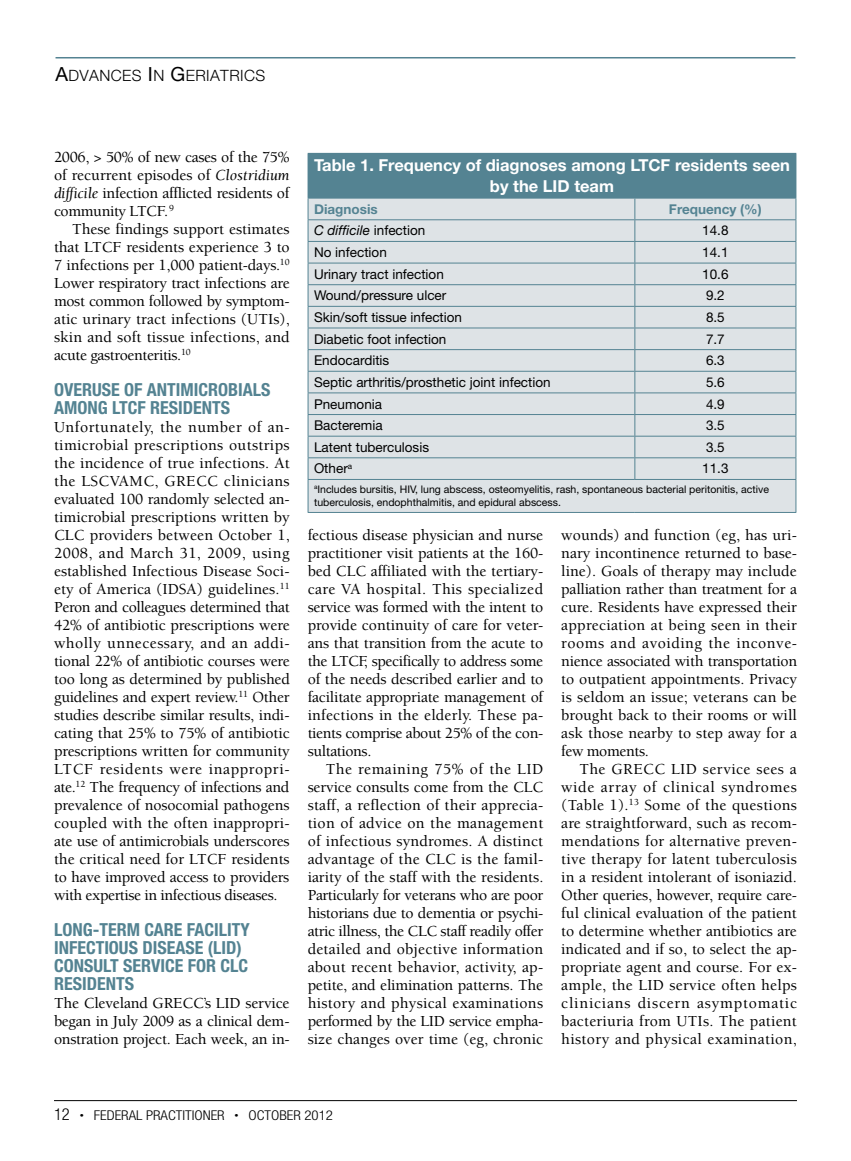
<style>
.page{position:relative;width:851px;height:1161px;background:#fff}
.page>*{position:absolute;margin:0;border:0;box-sizing:border-box;transform-origin:0 0}
.t1{font:700 condensed 18px/18px "Helvetica Neue LT Std";color:#548392}
.thd{font:700 16.5px/21px "Helvetica Neue LT Std";color:#fff;text-align:center}
.t1-2{font:500 15.75px/18px "Berkeley Std";letter-spacing:-.015em;color:#000;text-align:justify}
.t2{font:500 15.75px/18px "Berkeley Std";letter-spacing:-.02em;color:#000;text-align:justify}
.Turnslug{font:15.6px "Helvetica Neue LT Std Lt SC800";letter-spacing:.025em;color:#000}
.tbd{font:13.5px "Helvetica Neue LT Std";color:#000}
.None-2{font:300 condensed 13.5px "Helvetica Neue LT Std";color:#000;scale:1.1 1}
.tbd-2{font:700 13.5px "Helvetica Neue LT Std";color:#548392}
.tbd-3{font:italic 13.5px "Helvetica Neue LT Std";color:#000}
.tfn{font:10.5px/13.5px "Helvetica Neue LT Std";color:#000}
.s1{font-family:"Helvetica Neue LT Std Roman SC800";font-size:19.5px}
.s2{font-weight:400;font-style:italic}
.s3{font-style:normal}
.s4{font-size:16.5px}
.s5{font-size:7.5px}
</style>
<div class="page">
<hr style="left:54px;top:1100px;width:742px;height:1px;background:#000">
<hr style="left:56px;top:57px;width:739px;height:1px;background:#548392">
<div style="left:308px;top:153px;width:487px;height:45px;background:#548392"></div>
<div style="left:309px;top:199px;width:486px;height:313px;background:#dee3e6"></div>
<hr style="left:634px;top:153px;width:162px;height:1px;background:#548392">
<hr style="left:795px;top:154px;width:1px;height:44px;background:#548392">
<hr style="left:308px;top:198px;width:326px;height:1px;background:#548392">
<hr style="left:634px;top:198px;width:162px;height:1px;background:#548392">
<hr style="left:308px;top:219px;width:326px;height:1px;background:#548392">
<hr style="left:634px;top:219px;width:162px;height:1px;background:#548392">
<hr style="left:308px;top:241px;width:326px;height:1px;background:#548392">
<hr style="left:634px;top:241px;width:162px;height:1px;background:#548392">
<hr style="left:308px;top:263px;width:326px;height:1px;background:#548392">
<hr style="left:634px;top:263px;width:162px;height:1px;background:#548392">
<hr style="left:308px;top:284px;width:326px;height:1px;background:#548392">
<hr style="left:634px;top:284px;width:162px;height:1px;background:#548392">
<hr style="left:308px;top:306px;width:326px;height:1px;background:#548392">
<hr style="left:634px;top:306px;width:162px;height:1px;background:#548392">
<hr style="left:308px;top:328px;width:326px;height:1px;background:#548392">
<hr style="left:634px;top:328px;width:162px;height:1px;background:#548392">
<hr style="left:308px;top:349px;width:326px;height:1px;background:#548392">
<hr style="left:634px;top:349px;width:162px;height:1px;background:#548392">
<hr style="left:308px;top:371px;width:326px;height:1px;background:#548392">
<hr style="left:634px;top:371px;width:162px;height:1px;background:#548392">
<hr style="left:308px;top:393px;width:326px;height:1px;background:#548392">
<hr style="left:634px;top:393px;width:162px;height:1px;background:#548392">
<hr style="left:308px;top:414px;width:326px;height:1px;background:#548392">
<hr style="left:634px;top:414px;width:162px;height:1px;background:#548392">
<hr style="left:308px;top:436px;width:326px;height:1px;background:#548392">
<hr style="left:634px;top:436px;width:162px;height:1px;background:#548392">
<hr style="left:308px;top:457px;width:326px;height:1px;background:#548392">
<svg style="left:308px;top:199px;width:1px;height:280px"></svg>
<hr style="left:634px;top:457px;width:162px;height:1px;background:#548392">
<svg style="left:634px;top:199px;width:1px;height:280px"></svg>
<svg style="left:795px;top:199px;width:1px;height:280px"></svg>
<hr style="left:308px;top:479px;width:326px;height:1px;background:#548392">
<hr style="left:308px;top:480px;width:1px;height:32px;background:#548392">
<hr style="left:634px;top:479px;width:162px;height:1px;background:#548392">
<hr style="left:795px;top:480px;width:1px;height:32px;background:#548392">
<hr style="left:308px;top:512px;width:326px;height:1px;background:#548392">
<hr style="left:634px;top:512px;width:162px;height:1px;background:#548392">
<p class="Turnslug" style="left:56px;top:66px;width:211px"><span class="s1">A</span>DVANCES <span class="s1">I</span>N <span class="s1">G</span>ERIATRICS</p>
<p class="t1-2" style="left:54px;top:148px;width:237px">2006, &gt; 50% of new cases of the 75% of recurrent episodes of <span class="s2">Clostridium difficile</span> infection afflicted residents of community LTCF.<sup>9</sup></p>
<p class="t1-2" style="left:54px;top:220px;width:237px;text-indent:18px">These findings support estimates that LTCF residents experience 3 to 7 infections per 1,000 patient-days.<sup>10<br></sup>Lower respiratory tract infections are most common followed by symptom&shy;atic urinary tract infections (UTIs), skin and soft tissue infections, and acute gastroenteritis.<sup>10</sup></p>
<h2 class="t1" style="left:54px;top:380px;width:218px">OVERUSE OF ANTIMICROBIALS<br>AMONG LTCF RESIDENTS</h2>
<p class="t1-2" style="left:54px;top:418px;width:237px">Unfortunately, the number of an&shy;timicrobial prescriptions outstrips the incidence of true infections. At the LSCVAMC, GRECC clinicians evaluated 100 randomly selected an&shy;timicrobial prescriptions written by CLC providers between October 1, 2008, and March 31, 2009, using established Infectious Disease Soci&shy;ety of America (IDSA) guidelines.<sup>11<br></sup>Peron and colleagues determined that 42% of antibiotic prescriptions were wholly unnecessary, and an addi&shy;tional 22% of antibiotic courses were too long as determined by published guidelines and expert review.<sup>11</sup> Other studies describe similar results, indi&shy;cating that 25% to 75% of antibiotic prescriptions written for community LTCF residents were inappropri&shy;ate.<sup>12</sup> The frequency of infections and prevalence of nosocomial pathogens coupled with the often inappropri&shy;ate use of antimicrobials underscores the critical need for LTCF residents to have improved access to providers with expertise in infectious diseases.</p>
<h2 class="t1" style="left:54px;top:920px;width:197px">LONG-TERM CARE FACILITY<br>INFECTIOUS DISEASE (LID)<br>CONSULT SERVICE FOR CLC<br>RESIDENTS</h2>
<p class="t2" style="left:54px;top:994px;width:237px">The Cleveland GRECC’s LID service began in July 2009 as a clinical dem&shy;onstration project. Each week, an in-</p>
<p class="thd" style="left:314px;top:154px;width:477px">Table 1. Frequency of diagnoses among LTCF residents seen by the LID team</p>
<p class="tbd-2" style="left:314px;top:201px;width:65px">Diagnosis</p>
<p class="tbd-2" style="left:669px;top:201px;width:94px">Frequency (%)</p>
<p class="tbd-3" style="left:314px;top:223px;width:113px">C difficile <span class="s3">infection</span></p>
<p class="tbd" style="left:702px;top:223px;width:28px">14.8</p>
<p class="tbd" style="left:314px;top:244px;width:74px">No infection</p>
<p class="tbd" style="left:702px;top:244px;width:28px">14.1</p>
<p class="tbd" style="left:314px;top:266px;width:131px">Urinary tract infection</p>
<p class="tbd" style="left:702px;top:266px;width:28px">10.6</p>
<p class="tbd" style="left:314px;top:287px;width:134px">Wound/pressure ulcer</p>
<p class="tbd" style="left:706px;top:287px;width:20px">9.2</p>
<p class="tbd" style="left:314px;top:309px;width:150px">Skin/soft tissue infection</p>
<p class="tbd" style="left:706px;top:309px;width:20px">8.5</p>
<p class="tbd" style="left:314px;top:331px;width:134px">Diabetic foot infection</p>
<p class="tbd" style="left:706px;top:331px;width:20px">7.7</p>
<p class="tbd" style="left:314px;top:352px;width:77px">Endocarditis</p>
<p class="tbd" style="left:706px;top:352px;width:20px">6.3</p>
<p class="tbd" style="left:314px;top:374px;width:238px">Septic arthritis/prosthetic joint infection</p>
<p class="tbd" style="left:706px;top:374px;width:20px">5.6</p>
<p class="tbd" style="left:314px;top:396px;width:70px">Pneumonia</p>
<p class="tbd" style="left:706px;top:396px;width:20px">4.9</p>
<p class="tbd" style="left:314px;top:417px;width:70px">Bacteremia</p>
<p class="tbd" style="left:706px;top:417px;width:20px">3.5</p>
<p class="tbd" style="left:314px;top:439px;width:117px">Latent tuberculosis</p>
<p class="tbd" style="left:706px;top:439px;width:20px">3.5</p>
<p class="tbd" style="left:314px;top:461px;width:40px">Other<sup>a</sup></p>
<p class="tbd" style="left:702px;top:461px;width:28px">11.3</p>
<p class="tfn" style="left:314px;top:482px;width:456px"><sup>a</sup>Includes bursitis, HIV, lung abscess, osteomyelitis, rash, spontaneous bacterial peritonitis, active tuberculosis, endophthalmitis, and epidural abscess.</p>
<p class="t2" style="left:308px;top:526px;width:237px">fectious disease physician and nurse practitioner visit patients at the 160- bed CLC affiliated with the tertiary&shy;care VA hospital. This specialized service was formed with the intent to provide continuity of care for veter&shy;ans that transition from the acute to the LTCF, specifically to address some of the needs described earlier and to facilitate appropriate management of infections in the elderly. These pa&shy;tients comprise about 25% of the con&shy;sultations.</p>
<p class="t1-2" style="left:308px;top:760px;width:237px;text-indent:18px">The remaining 75% of the LID service consults come from the CLC staff, a reflection of their apprecia&shy;tion of advice on the management of infectious syndromes. A distinct advantage of the CLC is the famil&shy;iarity of the staff with the residents.<br>Particularly for veterans who are poor historians due to dementia or psychi&shy;atric illness, the CLC staff readily offer detailed and objective information about recent behavior, activity, ap&shy;petite, and elimination patterns. The history and physical examinations performed by the LID service empha&shy;size changes over time (eg, chronic</p>
<p class="t1-2" style="left:561px;top:526px;width:237px">wounds) and function (eg, has uri&shy;nary incontinence returned to base&shy;line). Goals of therapy may include palliation rather than treatment for a cure. Residents have expressed their appreciation at being seen in their rooms and avoiding the inconve&shy;nience associated with transportation to outpatient appointments. Privacy is seldom an issue; veterans can be brought back to their rooms or will ask those nearby to step away for a few moments.</p>
<p class="t1-2" style="left:561px;top:760px;width:237px;text-indent:18px">The GRECC LID service sees a wide array of clinical syndromes (Table 1).<sup>13</sup> Some of the questions are straightforward, such as recom&shy;mendations for alternative preven&shy;tive therapy for latent tuberculosis in a resident intolerant of isoniazid.<br>Other queries, however, require care&shy;ful clinical evaluation of the patient to determine whether antibiotics are indicated and if so, to select the ap&shy;propriate agent and course. For ex&shy;ample, the LID service often helps clinicians discern asymptomatic bacteriuria from UTIs. The patient history and physical examination,</p>
<p class="None-2" style="left:54px;top:1107px;width:255px"><span class="s4">12</span> <span class="s5">•</span> FEDERAL PRACTITIONER <span class="s5">•</span> OCTOBER 2012</p>
</div>
